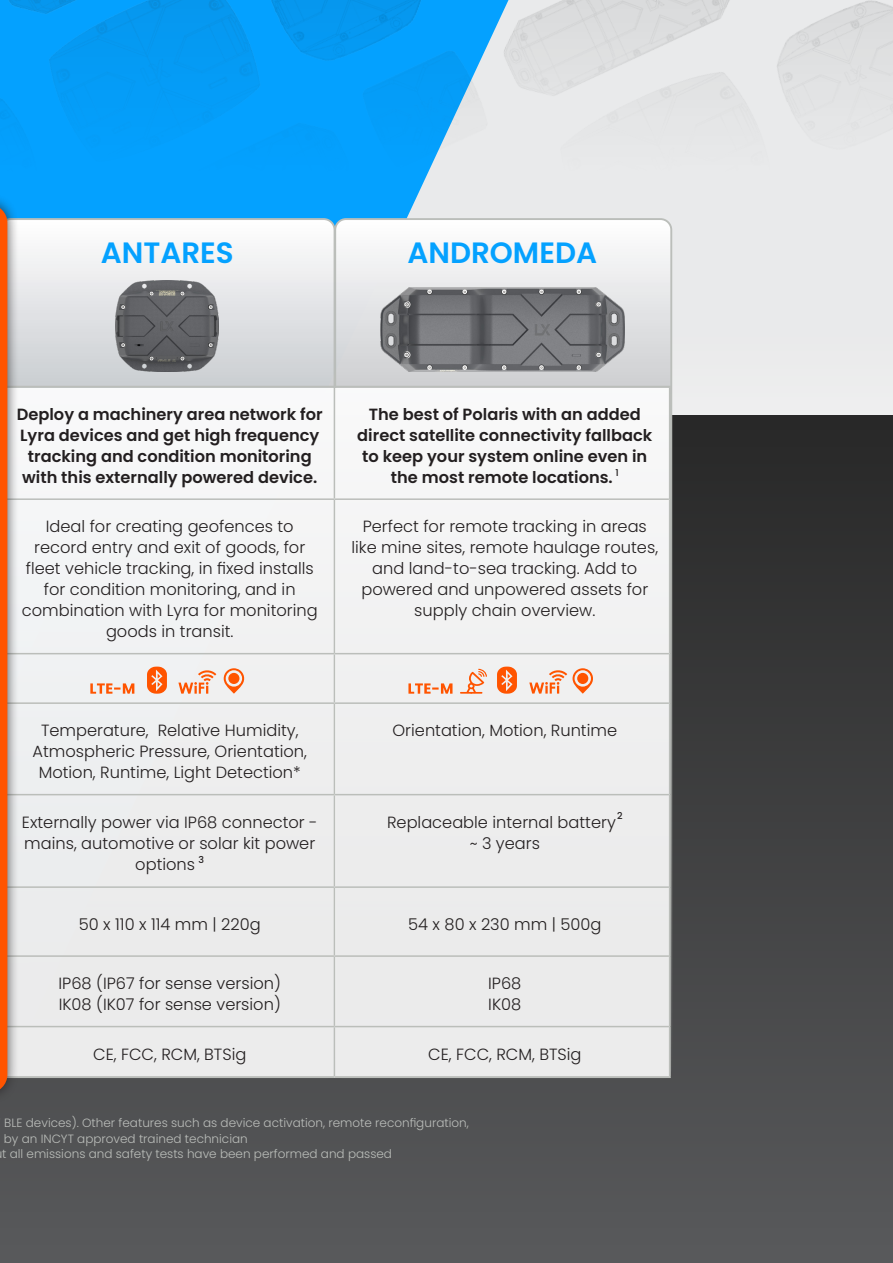
<style>
.page{position:relative;width:893px;height:1263px;background:#fff}
.page>*{position:absolute;margin:0;border:0;box-sizing:border-box;transform-origin:0 0}
.t1{font:600 29.4px "Poppins";color:#04a1ff}
.t2{font:300 16.2px/21px "Poppins";color:#231f20;text-align:center}
.t3{font:600 16.2px/21px "Poppins";color:#231f20;text-align:center}
.t4{font:300 12px/15.3px "Poppins";color:#bbbeba}
.t5{font:500 9.45px "Poppins";color:#231f20}
</style>
<div class="page">
<div style="left:2px;top:0;width:891px;height:1263px;background:#e9eaeb"></div>
<div style="left:0;top:416px;width:893px;height:847px;background:linear-gradient(to bottom,#282828,#58595c)"></div>
<img style="left:0;top:0;width:893px;height:231px">
<svg style="left:335px;top:219px;width:336px;height:860px"></svg>
<svg style="left:19px;top:218px;width:316px;height:862px"></svg>
<img style="left:380px;top:287px;width:244px;height:85px">
<img style="left:116px;top:281px;width:103px;height:91px">
<div style="left:0;top:389px;width:670px;height:689px;background:#eeefef"></div>
<svg style="left:90px;top:683px;width:44px;height:11px"></svg>
<svg style="left:147px;top:667px;width:20px;height:27px"></svg>
<svg style="left:178px;top:670px;width:38px;height:24px"></svg>
<svg style="left:224px;top:668px;width:21px;height:26px"></svg>
<div style="left:228px;top:673px;width:11px;height:11px;background:#ff5400;border-radius:50%"></div>
<svg style="left:408px;top:683px;width:44px;height:11px"></svg>
<svg style="left:497px;top:667px;width:20px;height:27px"></svg>
<svg style="left:529px;top:670px;width:38px;height:24px"></svg>
<svg style="left:573px;top:668px;width:20px;height:26px"></svg>
<div style="left:577px;top:673px;width:11px;height:11px;background:#ff5400;border-radius:50%"></div>
<svg style="left:460px;top:669px;width:27px;height:25px"></svg>
<hr style="left:334px;top:388px;width:1px;height:110px;background:#bbbeba">
<hr style="left:0;top:498px;width:334px;height:2px;background:#bbbeba">
<hr style="left:334px;top:498px;width:335px;height:2px;background:#bbbeba">
<hr style="left:334px;top:500px;width:1px;height:153px;background:#bbbeba">
<hr style="left:0;top:653px;width:334px;height:1px;background:#bbbeba">
<hr style="left:334px;top:653px;width:335px;height:1px;background:#bbbeba">
<hr style="left:334px;top:654px;width:1px;height:48px;background:#bbbeba">
<hr style="left:0;top:702px;width:334px;height:2px;background:#bbbeba">
<hr style="left:334px;top:702px;width:335px;height:2px;background:#bbbeba">
<hr style="left:334px;top:704px;width:1px;height:90px;background:#bbbeba">
<hr style="left:0;top:794px;width:334px;height:1px;background:#bbbeba">
<hr style="left:334px;top:794px;width:335px;height:1px;background:#bbbeba">
<hr style="left:334px;top:795px;width:1px;height:91px;background:#bbbeba">
<hr style="left:0;top:886px;width:334px;height:2px;background:#bbbeba">
<hr style="left:334px;top:886px;width:335px;height:2px;background:#bbbeba">
<hr style="left:334px;top:888px;width:1px;height:67px;background:#bbbeba">
<hr style="left:0;top:955px;width:334px;height:2px;background:#bbbeba">
<hr style="left:334px;top:955px;width:335px;height:2px;background:#bbbeba">
<hr style="left:334px;top:957px;width:1px;height:69px;background:#bbbeba">
<hr style="left:0;top:1026px;width:334px;height:1px;background:#bbbeba">
<hr style="left:334px;top:1026px;width:335px;height:1px;background:#bbbeba">
<hr style="left:334px;top:1027px;width:1px;height:49px;background:#bbbeba">
<hr style="left:0;top:386px;width:334px;height:2px;background:#bbbeba">
<hr style="left:334px;top:386px;width:337px;height:2px;background:#bbbeba">
<hr style="left:669px;top:388px;width:2px;height:111px;background:#bbbeba">
<hr style="left:669px;top:499px;width:2px;height:155px;background:#bbbeba">
<hr style="left:669px;top:654px;width:2px;height:49px;background:#bbbeba">
<hr style="left:669px;top:703px;width:2px;height:92px;background:#bbbeba">
<hr style="left:669px;top:795px;width:2px;height:92px;background:#bbbeba">
<hr style="left:669px;top:887px;width:2px;height:69px;background:#bbbeba">
<hr style="left:669px;top:956px;width:2px;height:70px;background:#bbbeba">
<hr style="left:669px;top:1026px;width:2px;height:50px;background:#bbbeba">
<hr style="left:0;top:1076px;width:334px;height:2px;background:#bbbeba">
<hr style="left:334px;top:1076px;width:337px;height:2px;background:#bbbeba">
<div style="left:0;top:193px;width:19px;height:911px;background:#231f20;opacity:.75"></div>
<div style="left:0;top:205px;width:7px;height:888px;background:#ff5400"></div>
<p class="t1" style="left:101px;top:236px;width:134px">ANTARES</p>
<p class="t1" style="left:407px;top:236px;width:191px">ANDROMEDA</p>
<p class="t3" style="left:17px;top:404px;width:307px">Deploy a machinery area network for Lyra devices and get high frequency tracking and condition monitoring with this externally powered device.</p>
<p class="t3" style="left:357px;top:404px;width:296px">The best of Polaris with an added direct satellite connectivity fallback to keep your system online even in the most remote locations.</p>
<p class="t5" style="left:615px;top:467px;width:5px">1</p>
<p class="t2" style="left:22px;top:516px;width:297px">Ideal for creating geofences to record entry and exit of goods, for fleet vehicle tracking, in fixed installs for condition monitoring, and in combination with Lyra for monitoring goods in transit.</p>
<p class="t2" style="left:351px;top:516px;width:308px">Perfect for remote tracking in areas like mine sites, remote haulage routes, and land-to-sea tracking. Add to powered and unpowered assets for supply chain overview.</p>
<p class="t2" style="left:33px;top:720px;width:276px">Temperature, Relative Humidity,<br>Atmospheric Pressure, Orientation,<br>Motion, Runtime, Light Detection*</p>
<p class="t2" style="left:393px;top:720px;width:226px">Orientation, Motion, Runtime</p>
<p class="t2" style="left:22px;top:812px;width:297px">Externally power via IP68 connector - mains, automotive or solar kit power options</p>
<p class="t5" style="left:617px;top:810px;width:7px">2</p>
<p class="t2" style="left:387px;top:812px;width:230px">Replaceable internal battery</p>
<p class="t2" style="left:470px;top:833px;width:72px">~ 3 years</p>
<p class="t5" style="left:199px;top:854px;width:7px">3</p>
<p class="t2" style="left:79px;top:914px;width:183px">50 x 110 x 114 mm | 220g</p>
<p class="t2" style="left:408px;top:914px;width:195px">54 x 80 x 230 mm | 500g</p>
<p class="t2" style="left:59px;top:973px;width:224px;text-align:left">IP68 (IP67 for sense version)<br>IK08 (IK07 for sense version)</p>
<p class="t2" style="left:488px;top:973px;width:35px;text-align:left">IP68<br>IK08</p>
<p class="t2" style="left:93px;top:1044px;width:155px">CE, FCC, RCM, BTSig</p>
<p class="t2" style="left:428px;top:1044px;width:155px">CE, FCC, RCM, BTSig</p>
<p class="t4" style="left:2px;top:1115px;width:468px">BLE devices). Other features such as device activation, remote reconfiguration, by an INCYT approved trained technician<br>t all emissions and safety tests have been performed and passed</p>
</div>
